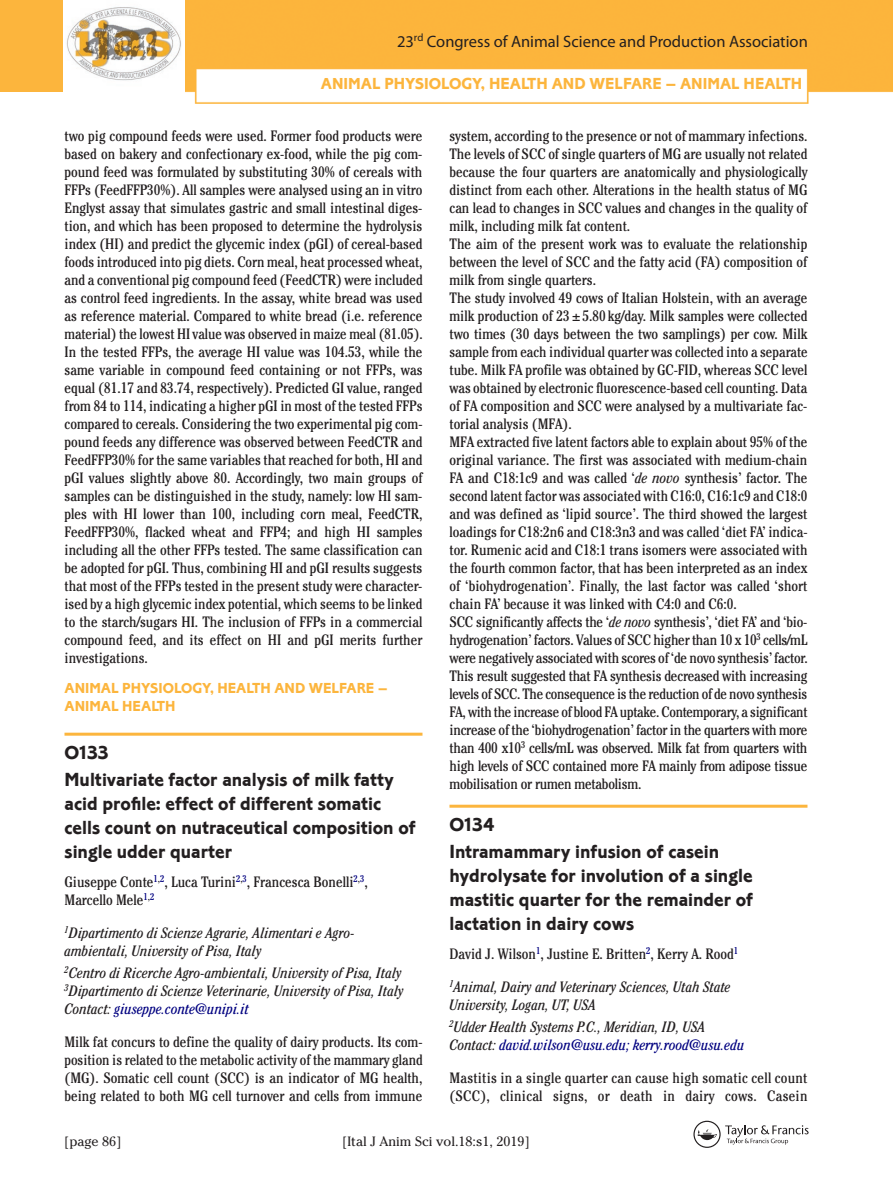
<style>
.page{position:relative;width:893px;height:1191px;background:#fff}
.page>*{position:absolute;margin:0;border:0;box-sizing:border-box;transform-origin:0 0}
.t1{font:19.65px/24px "Corinthian Bold Plain";color:#231f20}
.t2{font:16.5px "Myriad Pro";color:#231f20}
.t3{font:16.5px "Corinthian Bold Plain";color:#fcb53d}
.t4{font:condensed 15px/18px "Cheltenham Std";color:#231f20}
.t5{font:italic condensed 15px/18px "Cheltenham Std";color:#231f20}
.t6{font:italic condensed 15px "Cheltenham Std";color:#000080}
.t7{font:15px/18px "Corinthian Bold Plain";color:#fcb53d}
.t8{font:13.5px "Cheltenham Std";color:#231f20}
.s1{color:#000080}
.s2{font-style:italic}
.s3{font-style:normal}
.s4{color:#231f20}
</style>
<div class="page">
<div style="left:0;top:0;width:63px;height:92px;background:#fcb53d"></div>
<img style="left:185px;top:0;width:708px;height:104px">
<svg style="left:693px;top:1120px;width:116px;height:27px"></svg>
<img style="left:67px;top:7px;width:114px;height:74px">
<hr style="left:64px;top:732px;width:358px;height:3px;background:#fcb53d">
<hr style="left:449px;top:804px;width:358px;height:3px;background:#fcb53d">
<p class="t2" style="left:397px;top:31px;width:412px">23<sup>rd</sup> Congress of Animal Science and Production Association</p>
<p class="t3" style="left:321px;top:74px;width:483px">ANIMAL PHYSIOLOGY, HEALTH AND WELFARE – ANIMAL HEALTH</p>
<p class="t4" style="left:64px;top:127px;width:360px;text-align:justify">two pig compound feeds were used. Former food products were based on bakery and confectionary ex-food, while the pig com&shy;pound feed was formulated by substituting 30% of cereals with FFPs (FeedFFP30%). All samples were analysed using an in vitro Englyst assay that simulates gastric and small intestinal diges&shy;tion, and which has been proposed to determine the hydrolysis index (HI) and predict the glycemic index (pGI) of cereal-based foods introduced into pig diets. Corn meal, heat processed wheat, and a conventional pig compound feed (FeedCTR) were included as control feed ingredients. In the assay, white bread was used as reference material. Compared to white bread (i.e. reference material) the lowest HI value was observed in maize meal (81.05).<br>In the tested FFPs, the average HI value was 104.53, while the same variable in compound feed containing or not FFPs, was equal (81.17 and 83.74, respectively). Predicted GI value, ranged from 84 to 114, indicating a higher pGI in most of the tested FFPs compared to cereals. Considering the two experimental pig com&shy;pound feeds any difference was observed between FeedCTR and FeedFFP30% for the same variables that reached for both, HI and pGI values slightly above 80. Accordingly, two main groups of samples can be distinguished in the study, namely: low HI sam&shy;ples with HI lower than 100, including corn meal, FeedCTR, FeedFFP30%, flacked wheat and FFP4; and high HI samples including all the other FFPs tested. The same classification can be adopted for pGI. Thus, combining HI and pGI results suggests that most of the FFPs tested in the present study were character&shy;ised by a high glycemic index potential, which seems to be linked to the starch/sugars HI. The inclusion of FFPs in a commercial compound feed, and its effect on HI and pGI merits further investigations.</p>
<p class="t7" style="left:64px;top:679px;width:324px">ANIMAL PHYSIOLOGY, HEALTH AND WELFARE –<br>ANIMAL HEALTH</p>
<h1 class="t1" style="left:64px;top:739px;width:331px;line-height:27px">O133<br>Multivariate factor analysis of milk fatty</h1>
<h1 class="t1" style="left:64px;top:792px;width:353px">acid profile: effect of different somatic cells count on nutraceutical composition of single udder quarter</h1>
<p class="t4" style="left:64px;top:872px;width:305px">Giuseppe Conte<sup>1</sup><sup>,</sup><sup>2</sup>, Luca Turini<sup>2</sup><sup>,</sup><sup>3</sup>, Francesca Bonelli<sup>2</sup><sup>,</sup><sup>3</sup>,<br>Marcello Mele<sup>1</sup><sup>,</sup><sup>2</sup></p>
<p class="t5" style="left:64px;top:923px;width:292px"><sup>1</sup>Dipartimento di Scienze Agrarie, Alimentari e Agro&shy;ambientali, University of Pisa, Italy</p>
<p class="t5" style="left:64px;top:963px;width:341px"><sup>2</sup>Centro di Ricerche Agro-ambientali, University of Pisa, Italy<br><sup>3</sup>Dipartimento di Scienze Veterinarie, University of Pisa, Italy<br>Contact: <span class="s1">giuseppe.conte@unipi.it</span></p>
<p class="t4" style="left:64px;top:1032px;width:360px;text-align:justify">Milk fat concurs to define the quality of dairy products. Its com&shy;position is related to the metabolic activity of the mammary gland (MG). Somatic cell count (SCC) is an indicator of MG health, being related to both MG cell turnover and cells from immune</p>
<p class="t4" style="left:449px;top:127px;width:360px">system, according to the presence or not of mammary infections.<br>The levels of SCC of single quarters of MG are usually not related because the four quarters are anatomically and physiologically distinct from each other. Alterations in the health status of MG can lead to changes in SCC values and changes in the quality of milk, including milk fat content.<br>The aim of the present work was to evaluate the relationship between the level of SCC and the fatty acid (FA) composition of milk from single quarters.<br>The study involved 49 cows of Italian Holstein, with an average milk production of 23±5.80 kg/day. Milk samples were collected two times (30 days between the two samplings) per cow. Milk sample from each individual quarter was collected into a separate tube. Milk FA profile was obtained by GC-FID, whereas SCC level was obtained by electronic fluorescence-based cell counting. Data of FA composition and SCC were analysed by a multivariate fac&shy;torial analysis (MFA).<br>MFA extracted five latent factors able to explain about 95% of the original variance. The first was associated with medium-chain FA and C18:1c9 and was called ‘<span class="s2">de novo</span> synthesis’ factor. The second latent factor was associated with C16:0, C16:1c9 and C18:0 and was defined as ‘lipid source’. The third showed the largest loadings for C18:2n6 and C18:3n3 and was called ‘diet FA’ indica&shy;tor. Rumenic acid and C18:1 trans isomers were associated with the fourth common factor, that has been interpreted as an index of ‘biohydrogenation’. Finally, the last factor was called ‘short chain FA’ because it was linked with C4:0 and C6:0.<br>SCC significantly affects the ‘<span class="s2">de novo</span> synthesis’, ‘diet FA’ and ‘bio&shy;hydrogenation’ factors. Values of SCC higher than 10 x 10<sup>3</sup> cells/mL were negatively associated with scores of ‘de novo synthesis’ factor.<br>This result suggested that FA synthesis decreased with increasing levels of SCC. The consequence is the reduction of de novo synthesis FA, with the increase of blood FA uptake. Contemporary, a significant increase of the ‘biohydrogenation’ factor in the quarters with more than 400 x10<sup>3</sup> cells/mL was observed. Milk fat from quarters with high levels of SCC contained more FA mainly from adipose tissue mobilisation or rumen metabolism.</p>
<h1 class="t1" style="left:449px;top:811px;width:271px;line-height:27px">O134<br>Intramammary infusion of casein</h1>
<h1 class="t1" style="left:449px;top:864px;width:305px;text-align:justify">hydrolysate for involution of a single mastitic quarter for the remainder of lactation in dairy cows</h1>
<p class="t5" style="left:449px;top:937px;width:290px;line-height:32.7px"><span class="s3">David J. Wilson</span><sup>1</sup><span class="s3">, Justine E. Britten</span><sup>2</sup><span class="s3">, Kerry A. Rood</span><sup>1<br></sup><sup>1</sup>Animal, Dairy and Veterinary Sciences, Utah State</p>
<p class="t5" style="left:449px;top:993px;width:257px;line-height:22.2px">University, Logan, UT, USA<br><sup>2</sup>Udder Health Systems P.C., Meridian, ID, USA</p>
<p class="t6" style="left:449px;top:1036px;width:297px"><span class="s4">Contact:</span> david.wilson@usu.edu; kerry.rood@usu.edu</p>
<p class="t4" style="left:449px;top:1068px;width:360px">Mastitis in a single quarter can cause high somatic cell count (SCC), clinical signs, or death in dairy cows. Casein</p>
<p class="t8" style="left:64px;top:1133px;width:59px">[page 86]</p>
<p class="t8" style="left:342px;top:1133px;width:189px">[Ital J Anim Sci vol.18:s1, 2019]</p>
</div>
